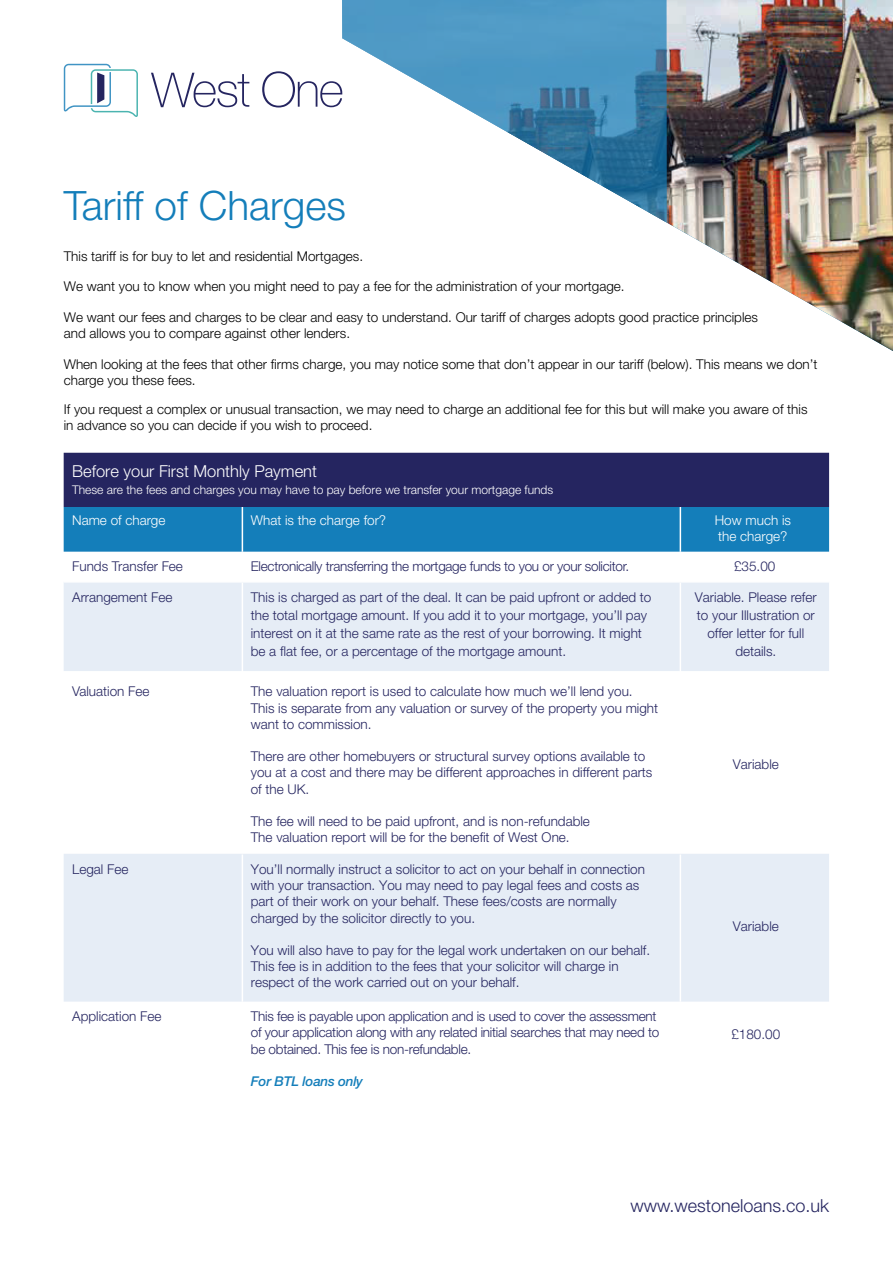
<style>
.page{position:relative;width:893px;height:1263px;background:#fff}
.page>*{position:absolute;margin:0;border:0;box-sizing:border-box;transform-origin:0 0}
.t1{font:300 40.5px "Helvetica Neue LT Std";color:#147eba}
.t2{font:300 18px "Helvetica Neue LT Std";color:#252560}
.t3{font:300 16.5px "Helvetica Neue LT Std";color:#fff}
.t4{font:300 13.5px/16.2px "Helvetica Neue LT Std";color:#252560}
.t5{font:300 13.5px/16.2px "Helvetica Neue LT Std";color:#000001}
.t6{font:300 13.5px/16.2px "Helvetica Neue LT Std";letter-spacing:-.02em;color:#252560}
.t7{font:300 13.5px/16.2px "Helvetica Neue LT Std";color:#fff}
.t8{font:italic 500 13.5px "Helvetica Neue LT Std";letter-spacing:-.02em;color:#147eba}
.t9{font:300 12px "Helvetica Neue LT Std";color:#fff}
</style>
<div class="page">
<img style="left:667px;top:0;width:226px;height:351px">
<svg style="left:342px;top:0;width:325px;height:223px"></svg>
<svg style="left:262px;top:71px;width:80px;height:36px"></svg>
<svg style="left:151px;top:73px;width:98px;height:34px"></svg>
<svg style="left:64px;top:64px;width:74px;height:53px"></svg>
<div style="left:64px;top:582px;width:765px;height:89px;background:#e6edf6"></div>
<svg style="left:64px;top:453px;width:765px;height:99px;background:#1e4d89"></svg>
<hr style="left:242px;top:582px;width:1px;height:103px;background:#fff">
<hr style="left:680px;top:582px;width:1px;height:103px;background:#fff">
<div style="left:64px;top:854px;width:765px;height:147px;background:#e6edf6"></div>
<hr style="left:242px;top:854px;width:1px;height:147px;background:#fff">
<hr style="left:680px;top:854px;width:1px;height:147px;background:#fff">
<h1 class="t1" style="left:64px;top:181px;width:284px">Tariff of Charges</h1>
<p class="t5" style="left:64px;top:247px;width:301px">This tariff is for buy to let and residential Mortgages.</p>
<p class="t5" style="left:64px;top:278px;width:562px">We want you to know when you might need to pay a fee for the administration of your mortgage.</p>
<p class="t5" style="left:64px;top:309px;width:696px">We want our fees and charges to be clear and easy to understand. Our tariff of charges adopts good practice principles and allows you to compare against other lenders.</p>
<p class="t5" style="left:64px;top:356px;width:755px">When looking at the fees that other firms charge, you may notice some that don’t appear in our tariff (below). This means we don’t charge you these fees.</p>
<p class="t5" style="left:64px;top:401px;width:745px">If you request a complex or unusual transaction, we may need to charge an additional fee for this but will make you aware of this in advance so you can decide if you wish to proceed.</p>
<p class="t3" style="left:72px;top:461px;width:246px">Before your First Monthly Payment</p>
<p class="t9" style="left:72px;top:483px;width:483px">These are the fees and charges you may have to pay before we transfer your mortgage funds</p>
<p class="t7" style="left:72px;top:512px;width:95px">Name of charge</p>
<p class="t7" style="left:251px;top:512px;width:137px">What is the charge for?</p>
<p class="t7" style="left:715px;top:512px;width:78px">How much is the charge?</p>
<p class="t4" style="left:72px;top:558px;width:112px">Funds Transfer Fee</p>
<p class="t6" style="left:251px;top:558px;width:380px">Electronically transferring the mortgage funds to you or your solicitor.</p>
<p class="t4" style="left:734px;top:558px;width:43px">£35.00</p>
<p class="t4" style="left:72px;top:589px;width:102px">Arrangement Fee</p>
<p class="t4" style="left:251px;top:588px;width:402px;line-height:18px">This is charged as part of the deal. It can be paid upfront or added to the total mortgage amount. If you add it to your mortgage, you’ll pay interest on it at the same rate as the rest of your borrowing. It might be a flat fee, or a percentage of the mortgage amount.</p>
<p class="t4" style="left:695px;top:588px;width:123px;line-height:18px;text-align:center">Variable. Please refer to your Illustration or offer letter for full details.</p>
<p class="t4" style="left:72px;top:683px;width:79px">Valuation Fee</p>
<p class="t4" style="left:251px;top:683px;width:409px">The valuation report is used to calculate how much we’ll lend you.<br>This is separate from any valuation or survey of the property you might want to commission.</p>
<p class="t4" style="left:251px;top:748px;width:403px">There are other homebuyers or structural survey options available to you at a cost and there may be different approaches in different parts of the UK.</p>
<p class="t4" style="left:251px;top:813px;width:341px">The fee will need to be paid upfront, and is non-refundable<br>The valuation report will be for the benefit of West One.</p>
<p class="t4" style="left:72px;top:861px;width:58px">Legal Fee</p>
<p class="t4" style="left:251px;top:861px;width:396px">You’ll normally instruct a solicitor to act on your behalf in connection with your transaction. You may need to pay legal fees and costs as part of their work on your behalf. These fees/costs are normally charged by the solicitor directly to you.</p>
<p class="t4" style="left:251px;top:942px;width:401px">You will also have to pay for the legal work undertaken on our behalf.<br>This fee is in addition to the fees that your solicitor will charge in respect of the work carried out on your behalf.</p>
<p class="t4" style="left:72px;top:1008px;width:91px">Application Fee</p>
<p class="t6" style="left:251px;top:1008px;width:410px">This fee is payable upon application and is used to cover the assessment of your application along with any related initial searches that may need to be obtained. This fee is non-refundable.</p>
<p class="t8" style="left:251px;top:1073px;width:114px">For BTL loans only</p>
<p class="t4" style="left:733px;top:756px;width:48px">Variable</p>
<p class="t4" style="left:733px;top:917px;width:48px">Variable</p>
<p class="t4" style="left:731px;top:1026px;width:50px">£180.00</p>
<h2 class="t2" style="left:630px;top:1195px;width:200px">www.westoneloans.co.uk</h2>
</div>
